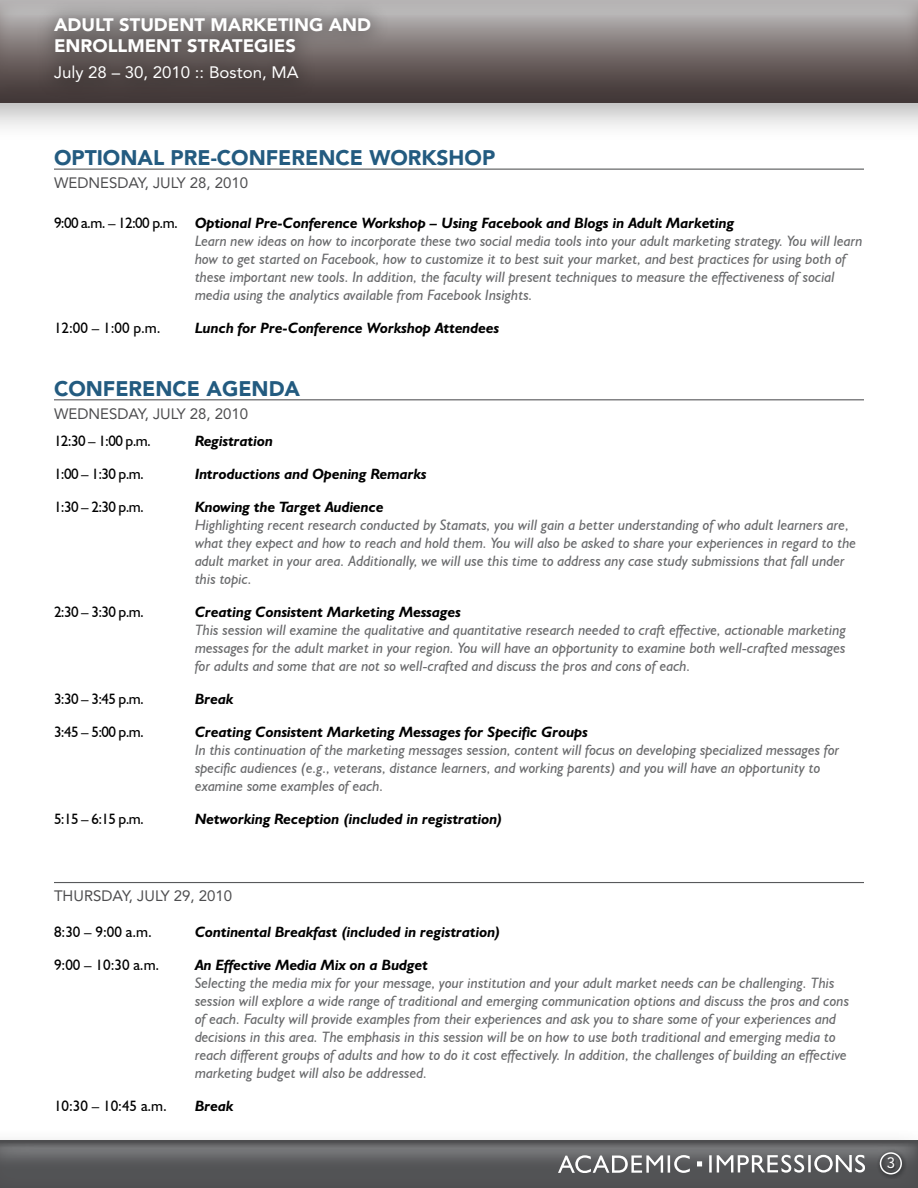
<style>
.page{position:relative;width:918px;height:1188px;background:#fff}
.page>*{position:absolute;margin:0;border:0;box-sizing:border-box;transform-origin:0 0}
.t1{font:900 21px "Avenir LT Std";color:#235b80}
.t2{font:900 18px/21px "Avenir LT Std";color:#fff}
.t3{font:16.5px "Avenir LT Std";color:#fff}
.t4{font:italic 15px/18px "Humanist 521 BT";color:#696a6c}
.t5{font:italic 700 15px "Humanist 521 BT";color:#000}
.t6{font:15px "Humanist 521 BT";letter-spacing:-.04em;color:#000}
.t7{font:15px "Avenir LT Std";color:#4d4d4f}
.t8{font:15px "Avenir LT Std";color:#fff}
.s1{font-style:normal;color:#000}
.s2{font-weight:700;color:#000}
</style>
<div class="page">
<div style="left:0;top:1125px;width:918px;height:63px;background:#000;opacity:.24"></div>
<div style="left:0;top:1141px;width:918px;height:47px;background:#4d4d4f"></div>
<div style="left:0;top:1143px;width:918px;height:45px;background:linear-gradient(to bottom,#727375,#47484a)"></div>
<svg style="left:697px;top:1161px;width:5px;height:5px"></svg>
<svg style="left:558px;top:1155px;width:132px;height:18px"></svg>
<hr style="left:709px;top:1155px;width:3px;height:18px;background:#fff">
<svg style="left:717px;top:1155px;width:87px;height:18px"></svg>
<hr style="left:808px;top:1155px;width:3px;height:17px;background:#fff">
<svg style="left:814px;top:1155px;width:51px;height:18px"></svg>
<div style="left:0;top:0;width:918px;height:141px;background:#000;opacity:.31"></div>
<div style="left:0;top:0;width:918px;height:102px;background:#433939"></div>
<div style="left:0;top:0;width:918px;height:95px;background:linear-gradient(to bottom,#c3c1c1,#3f3230)"></div>
<div style="left:32px;top:0;width:356px;height:100px;background:#000;opacity:.27"></div>
<div style="left:876px;top:1149px;width:31px;height:30px;background:#000;opacity:.75"></div>
<div style="left:880px;top:1152px;width:22px;height:22px;border:2px solid #fff;border-radius:50%"></div>
<div style="left:887px;top:1158px;width:10px;height:13px;background:#000;opacity:.43"></div>
<hr style="left:54px;top:169px;width:810px;height:1px;background:#58595b">
<hr style="left:54px;top:399px;width:810px;height:1px;background:#58595b">
<hr style="left:54px;top:882px;width:810px;height:1px;background:#58595b">
<p class="t2" style="left:54px;top:14px;width:319px">ADULT STUDENT MARKETING AND<br>ENROLLMENT STRATEGIES</p>
<p class="t3" style="left:54px;top:62px;width:246px">JULY 28 – 30, 2010 :: BOSTON, MA</p>
<h1 class="t1" style="left:54px;top:145px;width:443px">OPTIONAL PRE-CONFERENCE WORKSHOP</h1>
<p class="t7" style="left:54px;top:174px;width:196px">WEDNESDAY, JULY 28, 2010</p>
<p class="t4" style="left:195px;top:214px;width:669px;text-indent:-141px"><span class="s1">9:00 a.m. – 12:00 p.m.</span> <span class="s2">Optional Pre-Conference Workshop – Using Facebook and Blogs in Adult Marketing<br></span>Learn new ideas on how to incorporate these two social media tools into your adult marketing strategy. You will learn how to get started on Facebook, how to customize it to best suit your market, and best practices for using both of these important new tools. In addition, the faculty will present techniques to measure the effectiveness of social media using the analytics available from Facebook Insights.</p>
<p class="t6" style="left:54px;top:319px;width:108px">12:00 – 1:00 p.m.</p>
<p class="t5" style="left:195px;top:319px;width:306px">Lunch for Pre-Conference Workshop Attendees</p>
<h1 class="t1" style="left:54px;top:376px;width:243px">CONFERENCE AGENDA</h1>
<p class="t7" style="left:54px;top:405px;width:196px">WEDNESDAY, JULY 28, 2010</p>
<p class="t6" style="left:54px;top:431px;width:99px">12:30 – 1:00 p.m.</p>
<p class="t5" style="left:195px;top:431px;width:79px">Registration</p>
<p class="t6" style="left:54px;top:464px;width:92px">1:00 – 1:30 p.m.</p>
<p class="t5" style="left:195px;top:464px;width:233px">Introductions and Opening Remarks</p>
<p class="t6" style="left:54px;top:497px;width:92px">1:30 – 2:30 p.m.</p>
<p class="t5" style="left:195px;top:497px;width:190px">Knowing the Target Audience</p>
<p class="t4" style="left:195px;top:515px;width:663px">Highlighting recent research conducted by Stamats, you will gain a better understanding of who adult learners are, what they expect and how to reach and hold them. You will also be asked to share your experiences in regard to the adult market in your area. Additionally, we will use this time to address any case study submissions that fall under this topic.</p>
<p class="t6" style="left:54px;top:602px;width:92px">2:30 – 3:30 p.m.</p>
<p class="t5" style="left:195px;top:602px;width:267px">Creating Consistent Marketing Messages</p>
<p class="t4" style="left:195px;top:620px;width:652px;text-align:justify">This session will examine the qualitative and quantitative research needed to craft effective, actionable marketing messages for the adult market in your region. You will have an opportunity to examine both well-crafted messages for adults and some that are not so well-crafted and discuss the pros and cons of each.</p>
<p class="t6" style="left:54px;top:689px;width:92px">3:30 – 3:45 p.m.</p>
<p class="t5" style="left:195px;top:689px;width:40px">Break</p>
<p class="t6" style="left:54px;top:722px;width:92px">3:45 – 5:00 p.m.</p>
<p class="t5" style="left:195px;top:722px;width:394px">Creating Consistent Marketing Messages for Specific Groups</p>
<p class="t4" style="left:195px;top:740px;width:646px">In this continuation of the marketing messages session, content will focus on developing specialized messages for specific audiences (e.g., veterans, distance learners, and working parents) and you will have an opportunity to examine some examples of each.</p>
<p class="t6" style="left:54px;top:809px;width:92px">5:15 – 6:15 p.m.</p>
<p class="t5" style="left:195px;top:809px;width:309px">Networking Reception (included in registration)</p>
<p class="t7" style="left:54px;top:887px;width:180px">THURSDAY, JULY 29, 2010</p>
<p class="t6" style="left:54px;top:923px;width:99px">8:30 – 9:00 a.m.</p>
<p class="t5" style="left:195px;top:923px;width:307px">Continental Breakfast (included in registration)</p>
<p class="t6" style="left:54px;top:956px;width:107px">9:00 – 10:30 a.m.</p>
<p class="t5" style="left:195px;top:956px;width:235px">An Effective Media Mix on a Budget</p>
<p class="t4" style="left:195px;top:974px;width:656px">Selecting the media mix for your message, your institution and your adult market needs can be challenging. This session will explore a wide range of traditional and emerging communication options and discuss the pros and cons of each. Faculty will provide examples from their experiences and ask you to share some of your experiences and decisions in this area. The emphasis in this session will be on how to use both traditional and emerging media to reach different groups of adults and how to do it cost effectively. In addition, the challenges of building an effective marketing budget will also be addressed.</p>
<p class="t6" style="left:54px;top:1097px;width:114px">10:30 – 10:45 a.m.</p>
<p class="t5" style="left:195px;top:1097px;width:40px">Break</p>
<p class="t8" style="left:887px;top:1154px;width:10px">3</p>
</div>
